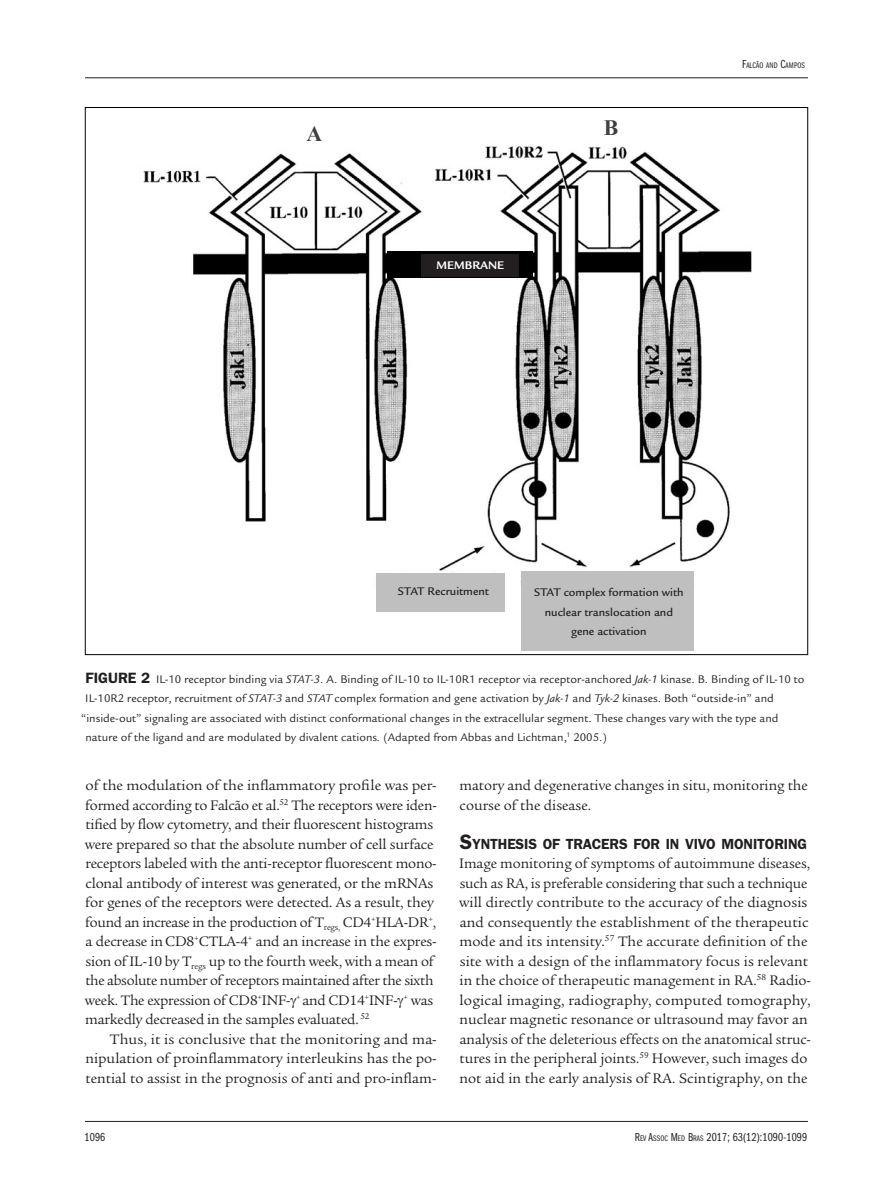
<style>
.page{position:relative;width:893px;height:1191px;background:#fff}
.page>*{position:absolute;margin:0;border:0;box-sizing:border-box;transform-origin:0 0}
.t1{font:700 21.9px "Times New Roman";color:#404040}
.Texto_c__recuo{font:15px/19.5px "Legacy Serif Std";letter-spacing:-.015em;color:#231f20}
.Texto_s_recuo{font:15px/19.5px "Legacy Serif Std";color:#231f20}
.Tit1{font:600 14.7px "ITC Franklin Gothic Std";letter-spacing:-.01em;color:#231f20}
.t2{font:700 14.55px "Times New Roman";color:#262626}
.t3{font:700 14.55px "Times New Roman";color:#fff}
.t4{font:700 12.15px "Times New Roman";color:#262626}
.Figura_tit{font:12px "Legacy Sans Std";color:#231f20}
.Dísticos{font:500 12px/19.5px "Legacy Sans Std";color:#231f20;text-align:center}
.t5{font:12px "ITC Franklin Gothic Std Bk Cp";letter-spacing:.01em;color:#231f20}
.Dísticos-2{font:700 12px "Legacy Sans Std";color:#fff}
.t6{font:8.4px "ITC Franklin Gothic Std Bk Cp";letter-spacing:.015em;color:#231f20}
.s1{color:#000}
.s2{font-size:12px}
.s3{font-family:"ITC Franklin Gothic Std";font-weight:600;font-size:15px}
.s4{font-style:italic}
.s5{font-size:21px}
.s6{font-size:8.4px}
</style>
<div class="page">
<hr style="left:85px;top:78px;width:723px;height:1px;background:#231f20">
<hr style="left:85px;top:1121px;width:723px;height:1px;background:#231f20">
<img style="left:143px;top:146px;width:609px;height:485px">
<div style="left:376px;top:573px;width:129px;height:38px;background:#bfbfbf"></div>
<div style="left:521px;top:571px;width:172px;height:80px;background:#bfbfbf"></div>
<div style="left:387px;top:252px;width:145px;height:26px;background:#000"></div>
<div style="left:422px;top:254px;width:97px;height:22px;background:#231f20"></div>
<h1 class="t1" style="left:307px;top:119px;width:17px">A</h1>
<h1 class="t1" style="left:604px;top:113px;width:16px">B</h1>
<p class="t3" style="left:408px;top:255px;width:104px"><span class="s1">M</span>MEMBRANA</p>
<p class="Dísticos-2" style="left:437px;top:259px;width:69px">MEMBRANE</p>
<p class="t6" style="left:742px;top:61px;width:64px"><span class="s2">F</span>ALCÃO AND <span class="s2">C</span>AMPOS</p>
<p class="t4" style="left:396px;top:577px;width:91px">Recrutamento de</p>
<p class="t2" style="left:533px;top:575px;width:151px">Formação do Complexo</p>
<p class="Dísticos" style="left:398px;top:581px;width:93px">STAT Recruitment</p>
<p class="Dísticos" style="left:534px;top:583px;width:151px">STAT complex formation with nuclear translocation and gene activation</p>
<p class="Figura_tit" style="left:86px;top:672px;width:720px"><span class="s3">FIGURE 2</span> IL-10 receptor binding via <span class="s4">STAT-3</span>. A. Binding of IL-10 to IL-10R1 receptor via receptor-anchored <span class="s4">Jak-1</span> kinase. B. Binding of IL-10 to</p>
<p class="Figura_tit" style="left:85px;top:691px;width:690px">IL-10R2 receptor, recruitment of <span class="s4">STAT-3</span> and <span class="s4">STAT</span> complex formation and gene activation by <span class="s4">Jak-1</span> and <span class="s4">Tyk-2</span> kinases. Both “outside-in” and</p>
<p class="Figura_tit" style="left:81px;top:711px;width:699px">“inside-out” signaling are associated with distinct conformational changes in the extracellular segment. These changes vary with the type and</p>
<p class="Figura_tit" style="left:86px;top:730px;width:523px">nature of the ligand and are modulated by divalent cations<span class="s4">.</span> (Adapted from Abbas and Lichtman,<sup>1</sup> 2005.)</p>
<p class="Texto_c__recuo" style="left:85px;top:775px;width:353px">of the modulation of the inflammatory profile was per&shy;formed according to Falcão et al.<sup>52</sup> The receptors were iden&shy;tified by flow cytometry, and their fluorescent histograms were prepared so that the absolute number of cell surface receptors labeled with the anti-receptor fluorescent mono&shy;clonal antibody of interest was generated, or the mRNAs for genes of the receptors were detected. As a result, they found an increase in the production of T<sub>regs,</sub> CD4<sup>+</sup>HLA-DR<sup>+</sup>, a decrease inCD8<sup>+</sup>CTLA-4<sup>+</sup> and an increase in the expres&shy;sion of IL-10 by T<sub>regs</sub> up to the fourth week, with a mean of the absolute number of receptors maintained after the sixth week. The expression of CD8<sup>+</sup>INF- <sup>+</sup> and CD14<sup>+</sup>INF- <sup>+</sup> was markedly decreased in the samples evaluated. <sup>52</sup></p>
<p class="Texto_c__recuo" style="left:85px;top:1029px;width:353px;text-align:justify;text-indent:25px">Thus, it is conclusive that the monitoring and ma&shy;nipulation of proinflammatory interleukins has the po&shy;tential to assist in the prognosis of anti and pro-inflam-</p>
<p class="Texto_c__recuo" style="left:459px;top:775px;width:350px">matory and degenerative changes in situ, monitoring the course of the disease.</p>
<p class="Tit1" style="left:460px;top:835px;width:349px"><span class="s5">S</span>YNTHESIS OF TRACERS FOR IN VIVO MONITORING</p>
<p class="Texto_s_recuo" style="left:459px;top:853px;width:353px">Image monitoring of symptoms of autoimmune diseases, such as RA, is preferable considering that such a technique will directly contribute to the accuracy of the diagnosis and consequently the establishment of the therapeutic mode and its intensity.<sup>57</sup> The accurate definition of the site with a design of the inflammatory focus is relevant in the choice of therapeutic management in RA.<sup>58</sup> Radio&shy;logical imaging, radiography, computed tomography, nuclear magnetic resonance or ultrasound may favor an analysis of the deleterious effects on the anatomical struc&shy;tures in the peripheral joints.<sup>59</sup> However, such images do not aid in the early analysis of RA. Scintigraphy, on the</p>
<p class="t5" style="left:85px;top:1130px;width:22px">1096</p>
<p class="t5" style="left:635px;top:1130px;width:174px">R<span class="s6">EV</span> A<span class="s6">SSOC</span> M <span class="s6">ED</span> B<span class="s6">RAS</span> 2017; 63(12):1090-1099</p>
</div>
